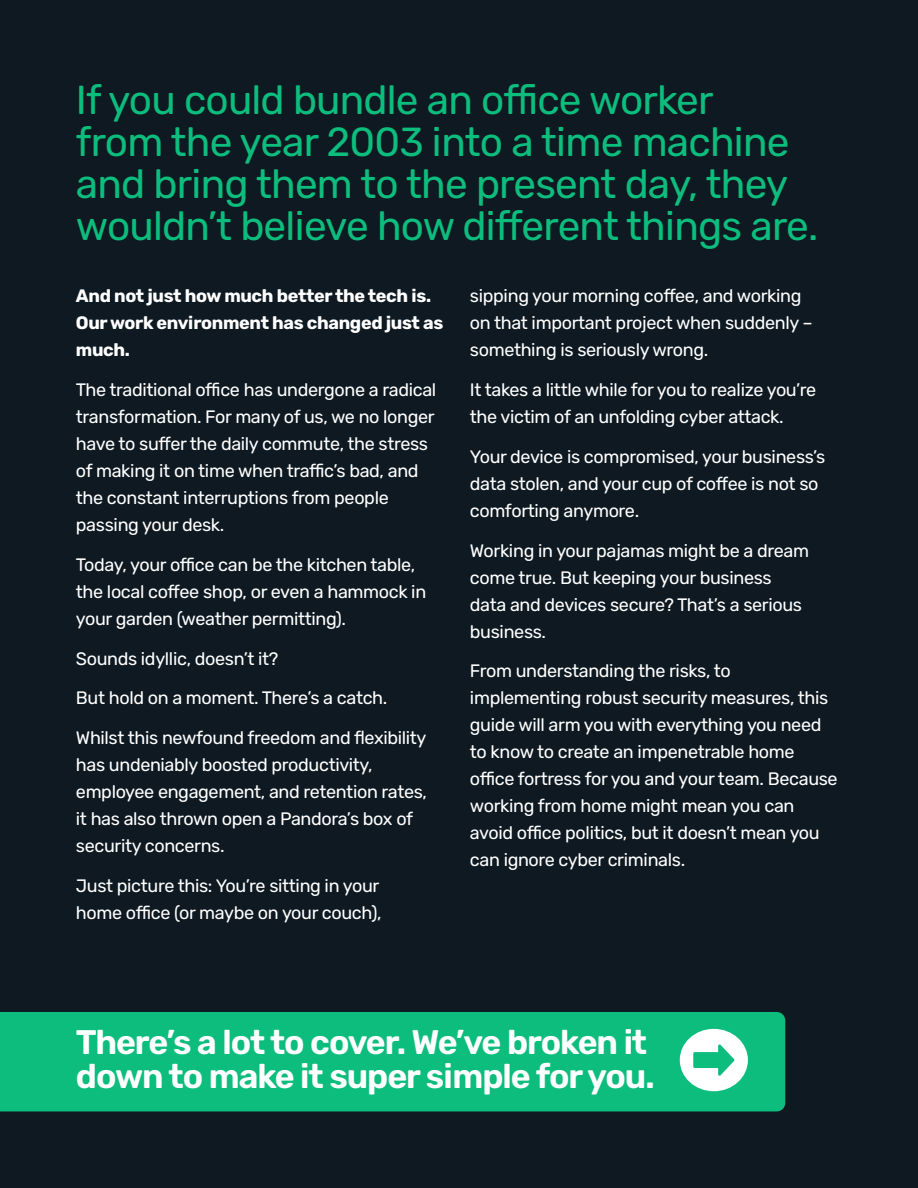
<style>
.page{position:relative;width:918px;height:1188px;background:#0e1921}
.page>*{position:absolute;margin:0;border:0;box-sizing:border-box;transform-origin:0 0}
.t1{font:40.5px/42px "Rubik";letter-spacing:-.02em;color:#0dbd7d}
.t2{font:300 34.05px/34px "Rubik";letter-spacing:-.03em;color:#fff}
.t3{font:18px/27px "Rubik";letter-spacing:-.02em;color:#fff}
.t4{font:700 18px/27px "Rubik";letter-spacing:-.02em;color:#fff}
</style>
<div class="page">
<div style="left:0;top:1012px;width:785px;height:99px;background:#0dbd7d"></div>
<svg style="left:680px;top:1029px;width:68px;height:62px;background:#a4e6ce"></svg>
<h1 class="t1" style="left:76px;top:80px;width:744px">If you could bundle an office worker<br>from the year 2003 into a time machine and bring them to the present day, they wouldn’t believe how different things are.</h1>
<p class="t4" style="left:76px;top:283px;width:369px">And not just how much better the tech is.<br>Our work environment has changed just as much.</p>
<p class="t3" style="left:76px;top:377px;width:362px">The traditional office has undergone a radical transformation. For many of us, we no longer have to suffer the daily commute, the stress of making it on time when traffic’s bad, and the constant interruptions from people passing your desk.</p>
<p class="t3" style="left:76px;top:552px;width:352px">Today, your office can be the kitchen table, the local coffee shop, or even a hammock in your garden (weather permitting).</p>
<p class="t3" style="left:76px;top:645px;width:204px">Sounds idyllic, doesn’t it?</p>
<p class="t3" style="left:76px;top:685px;width:313px">But hold on a moment. There’s a catch.</p>
<p class="t3" style="left:76px;top:725px;width:353px">Whilst this newfound freedom and flexibility has undeniably boosted productivity, employee engagement, and retention rates, it has also thrown open a Pandora’s box of security concerns.</p>
<p class="t3" style="left:76px;top:873px;width:307px">Just picture this: You’re sitting in your home office (or maybe on your couch),</p>
<p class="t3" style="left:470px;top:283px;width:344px">sipping your morning coffee, and working on that important project when suddenly – something is seriously wrong.</p>
<p class="t3" style="left:470px;top:377px;width:348px">It takes a little while for you to realize you’re the victim of an unfolding cyber attack.</p>
<p class="t3" style="left:470px;top:444px;width:357px">Your device is compromised, your business’s data stolen, and your cup of coffee is not so comforting anymore.</p>
<p class="t3" style="left:470px;top:537px;width:341px">Working in your pajamas might be a dream come true. But keeping your business data and devices secure? That’s a serious business.</p>
<p class="t3" style="left:470px;top:658px;width:369px">From understanding the risks, to implementing robust security measures, this guide will arm you with everything you need to know to create an impenetrable home office fortress for you and your team. Because working from home might mean you can avoid office politics, but it doesn’t mean you can ignore cyber criminals.</p>
<h2 class="t2" style="left:76px;top:1026px;width:580px">There’s a lot to cover. We’ve broken it down to make it super simple for you.</h2>
</div>
